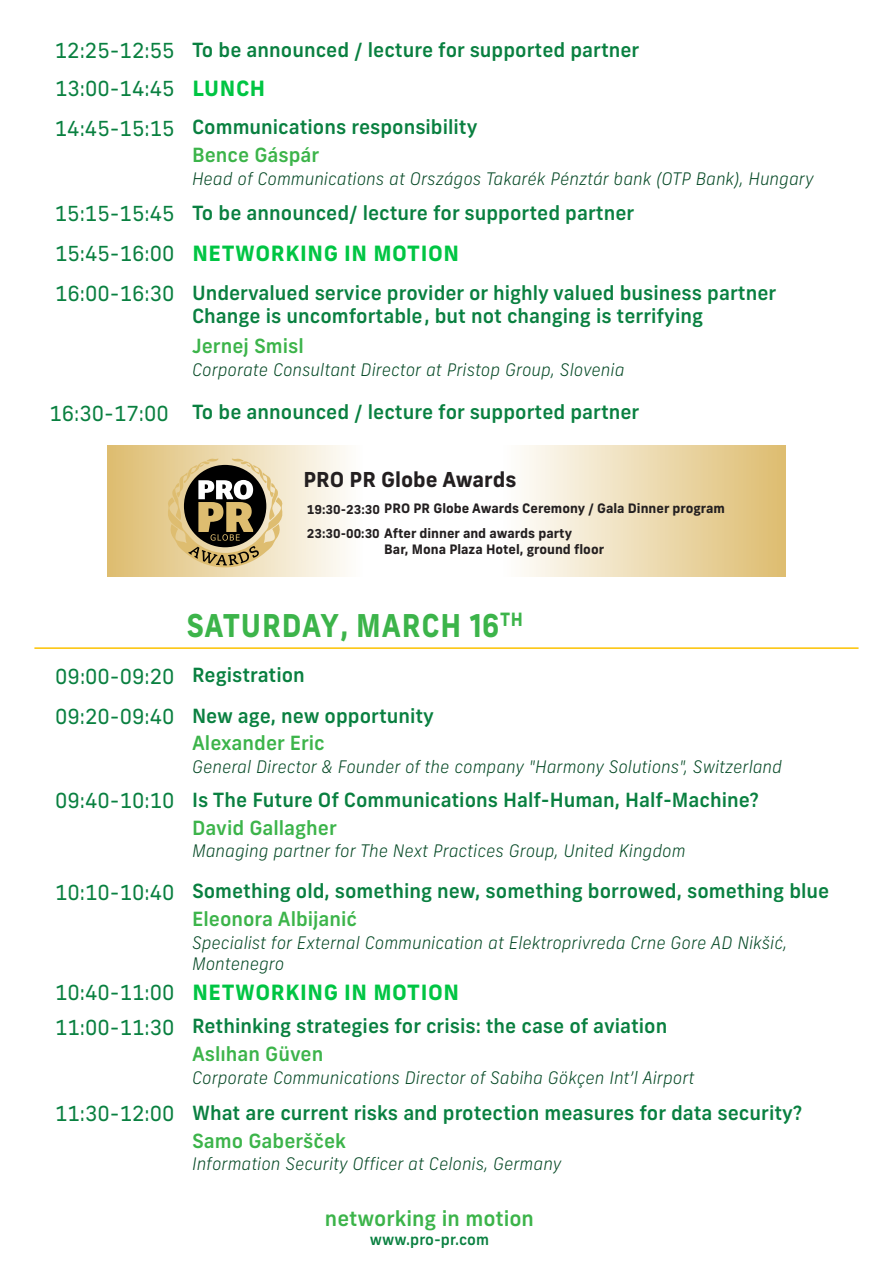
<style>
.page{position:relative;width:893px;height:1263px;background:#fff}
.page>*{position:absolute;margin:0;border:0;box-sizing:border-box;transform-origin:0 0}
.t1{font:700 31.35px "New Frank";letter-spacing:.03em;color:#3cb44a;scale:.91 1}
.t2{font:700 21px "New Frank";letter-spacing:.03em;color:#00c543}
.t3{font:500 20.7px "New Frank";color:#3cb44a}
.t4{font:20.7px "New Frank";color:#098040}
.t5{font:700 20.55px "New Frank";color:#231f20}
.t6{font:500 19.5px/27.9px "New Frank";color:#098040}
.t7{font:500 19.5px "New Frank";color:#3cb44a}
.t8{font:italic 300 17.25px/20.7px "New Frank";color:#054925}
.t9{font:500 15px "New Frank";color:#098040}
.t10{font:700 13.05px/24.5px "New Frank";color:#231f20}
.s1{font-weight:400;font-size:20.7px}
.s2{font-weight:700;font-size:21px;color:#00c543}
.s3{color:#3cb44a}
.s4{font-weight:400;font-size:20.7px;color:#098040}
.s5{font-size:12.3px}
</style>
<div class="page">
<div style="left:108px;top:446px;width:283px;height:131px;background:linear-gradient(to right,#debd70,#fff)"></div>
<div style="left:472px;top:446px;width:313px;height:131px;background:linear-gradient(to right,#fff,#debd71)"></div>
<svg style="left:167px;top:458px;width:116px;height:109px;background:#a59570"></svg>
<hr style="left:34px;top:647px;width:824px;height:2px;background:#fcc50d">
<p class="t6" style="left:55px;top:36px;width:586px"><span class="s1">12:25-12:55</span> To be announced / lecture for supported partner</p>
<p class="t4" style="left:55px;top:76px;width:212px">13:00-14:45 <span class="s2">LUNCH</span></p>
<p class="t6" style="left:192px;top:113px;width:287px;text-indent:-137px"><span class="s1">14:45-15:15</span> Communications responsibility<br><span class="s3">Bence Gáspár</span></p>
<p class="t8" style="left:192px;top:168px;width:623px">Head of Communications at Országos Takarék Pénztár bank (OTP Bank), Hungary</p>
<p class="t6" style="left:55px;top:199px;width:581px"><span class="s1">15:15-15:45</span> To be announced/ lecture for supported partner</p>
<p class="t2" style="left:55px;top:239px;width:406px"><span class="s4">15:45-16:00</span> NETWORKING IN MOTION</p>
<p class="t6" style="left:192px;top:281px;width:586px;line-height:23.4px;text-indent:-137px"><span class="s1">16:00-16:30</span> Undervalued service provider or highly valued business partner<br>Change is uncomfortable, but not changing is terrifying</p>
<p class="t7" style="left:192px;top:334px;width:113px">Jernej Smisl</p>
<p class="t8" style="left:192px;top:359px;width:434px">Corporate Consultant Director at Pristop Group, Slovenia</p>
<p class="t6" style="left:49px;top:398px;width:592px"><span class="s1">16:30-17:00</span> To be announced / lecture for supported partner</p>
<p class="t5" style="left:303px;top:466px;width:214px">PRO PR Globe Awards</p>
<p class="t10" style="left:307px;top:496px;width:420px"><span class="s5">19:30-23:30</span> PRO PR Globe Awards Ceremony / Gala Dinner program<br><span class="s5">23:30-00:30</span> After dinner and awards party</p>
<p class="t10" style="left:384px;top:537px;width:221px">Bar, Mona Plaza Hotel, ground floor</p>
<h1 class="t1" style="left:186px;top:605px;width:371px">SATURDAY, MARCH 16<sup>TH</sup></h1>
<p class="t6" style="left:55px;top:661px;width:251px"><span class="s1">09:00-09:20</span> Registration</p>
<p class="t6" style="left:192px;top:702px;width:243px;line-height:27.3px;text-indent:-137px"><span class="s1">09:20-09:40</span> New age, new opportunity<br><span class="s3">Alexander Eric</span></p>
<p class="t8" style="left:192px;top:756px;width:591px">General Director &amp; Founder of the company "Harmony Solutions", Switzerland</p>
<p class="t6" style="left:192px;top:786px;width:568px;text-indent:-137px"><span class="s1">09:40-10:10</span> Is The Future Of Communications Half-Human, Half-Machine?<br><span class="s3">David Gallagher</span></p>
<p class="t8" style="left:192px;top:841px;width:495px">Managing partner for The Next Practices Group, United Kingdom</p>
<p class="t6" style="left:192px;top:877px;width:639px;text-indent:-137px"><span class="s1">10:10-10:40</span> Something old, something new, something borrowed, something blue<br><span class="s3">Eleonora Albijanić</span></p>
<p class="t8" style="left:192px;top:932px;width:597px">Specialist for External Communication at Elektroprivreda Crne Gore AD Nikšić,<br>Montenegro</p>
<p class="t2" style="left:55px;top:978px;width:405px"><span class="s4">10:40-11:00</span> NETWORKING IN MOTION</p>
<p class="t6" style="left:192px;top:1012px;width:477px;text-indent:-137px"><span class="s1">11:00-11:30</span> Rethinking strategies for crisis: the case of aviation<br><span class="s3">Aslıhan Güven</span></p>
<p class="t8" style="left:192px;top:1067px;width:504px">Corporate Communications Director of Sabiha Gökçen Int’l Airport</p>
<p class="t6" style="left:192px;top:1099px;width:612px;text-indent:-137px"><span class="s1">11:30-12:00</span> What are current risks and protection measures for data security?<br><span class="s3">Samo Gaberšček</span></p>
<p class="t8" style="left:192px;top:1154px;width:371px">Information Security Officer at Celonis, Germany</p>
<p class="t3" style="left:325px;top:1205px;width:211px">networking in motion</p>
<p class="t9" style="left:370px;top:1230px;width:121px">www.pro-pr.com</p>
</div>
